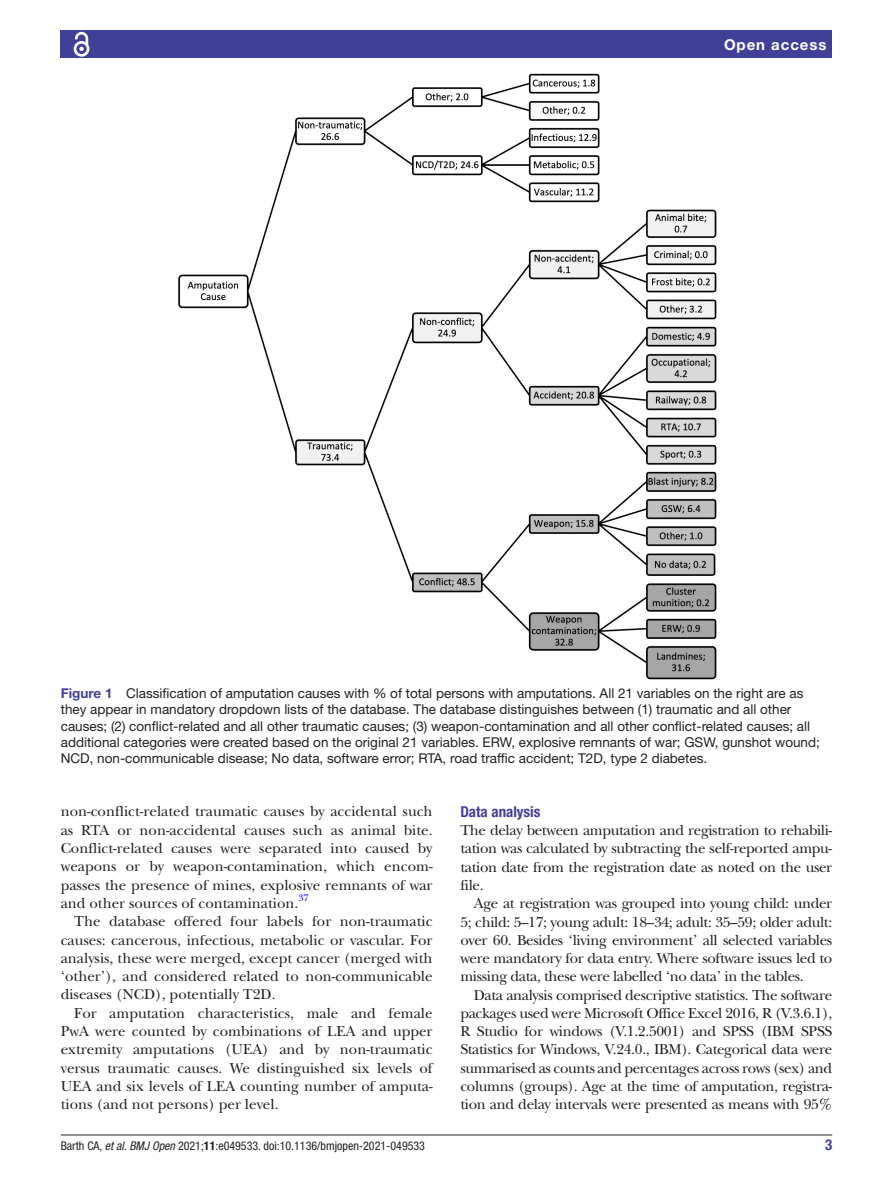
<style>
.page{position:relative;width:893px;height:1191px;background:#fff}
.page>*{position:absolute;margin:0;border:0;box-sizing:border-box;transform-origin:0 0}
.t1{font:15px/18.3px "New Baskerville";color:#231f20;text-align:justify}
.t2{font:700 condensed 15px "Helvetica Neue LT Std";color:#414099}
.t3{font:700 15px "Helvetica Neue LT Std";letter-spacing:.065em;color:#fff}
.t4{font:13.5px/16.2px "Helvetica Neue LT Std";color:#231f20}
.t5{font:condensed 12px "Helvetica Neue LT Std";color:#231f20}
.t6{font:9.9px "New Baskerville";color:#00f}
.s1{font-weight:700;color:#414099}
.s2{font-style:italic}
.s3{font-weight:700}
</style>
<div class="page">
<hr style="left:61px;top:1134px;width:771px;height:1px;background:#231f20">
<div style="left:61px;top:31px;width:771px;height:27px;background:#414099"></div>
<svg style="left:73px;top:31px;width:17px;height:26px"></svg>
<img style="left:178px;top:73px;width:538px;height:607px">
<p class="t3" style="left:724px;top:35px;width:104px">Open access</p>
<p class="t4" style="left:61px;top:685px;width:761px"><span class="s1">Figure 1</span> Classification of amputation causes with % of total persons with amputations. All 21 variables on the right are as they appear in mandatory dropdown lists of the database. The database distinguishes between (1) traumatic and all other causes; (2) conflict-related and all other traumatic causes; (3) weapon-contamination and all other conflict-related causes; all additional categories were created based on the original 21 variables. ERW, explosive remnants of war; GSW, gunshot wound; NCD, non-communicable disease; No data, software error; RTA, road traffic accident; T2D, type 2 diabetes.</p>
<p class="t1" style="left:61px;top:802px;width:373px">non-conflict-related traumatic causes by accidental such as RTA or non-accidental causes such as animal bite.<br>Conflict-related causes were separated into caused by weapons or by weapon-contamination, which encom&shy;passes the presence of mines, explosive remnants of war and other sources of contamination.</p>
<p class="t6" style="left:298px;top:892px;width:12px">37</p>
<p class="t1" style="left:61px;top:912px;width:373px;text-indent:13px">The database offered four labels for non-traumatic causes: cancerous, infectious, metabolic or vascular. For analysis, these were merged, except cancer (merged with ‘other’), and considered related to non-communicable diseases (NCD), potentially T2D.</p>
<p class="t1" style="left:61px;top:1003px;width:373px;text-indent:14px">For amputation characteristics, male and female PwA were counted by combinations of LEA and upper extremity amputations (UEA) and by non-traumatic versus traumatic causes. We distinguished six levels of UEA and six levels of LEA counting number of amputa&shy;tions (and not persons) per level.</p>
<p class="t2" style="left:460px;top:802px;width:82px">Data analysis</p>
<p class="t1" style="left:460px;top:821px;width:373px">The delay between amputation and registration to rehabili&shy;tation was calculated by subtracting the self-reported ampu&shy;tation date from the registration date as noted on the user file.</p>
<p class="t1" style="left:460px;top:894px;width:373px;text-indent:14px">Age at registration was grouped into young child: under 5; child: 5–17; young adult: 18–34; adult: 35–59; older adult: over 60. Besides ‘living environment’ all selected variables were mandatory for data entry. Where software issues led to missing data, these were labelled ‘no data’ in the tables.</p>
<p class="t1" style="left:460px;top:985px;width:373px;text-indent:14px">Data analysis comprised descriptive statistics. The software packages used were Microsoft Office Excel 2016, R (V.3.6.1), R Studio for windows (V.1.2.5001) and SPSS (IBM SPSS Statistics for Windows, V.24.0., IBM). Categorical data were summarised as counts and percentages across rows (sex) and columns (groups). Age at the time of amputation, registra&shy;tion and delay intervals were presented as means with 95%</p>
<p class="t5" style="left:61px;top:1138px;width:366px">Barth CA, <span class="s2">et al</span>. <span class="s2">BMJ Open</span> 2021;<span class="s3">11</span>:e049533. doi:10.1136/bmjopen-2021-049533</p>
<p class="t2" style="left:825px;top:1135px;width:9px">3</p>
</div>
